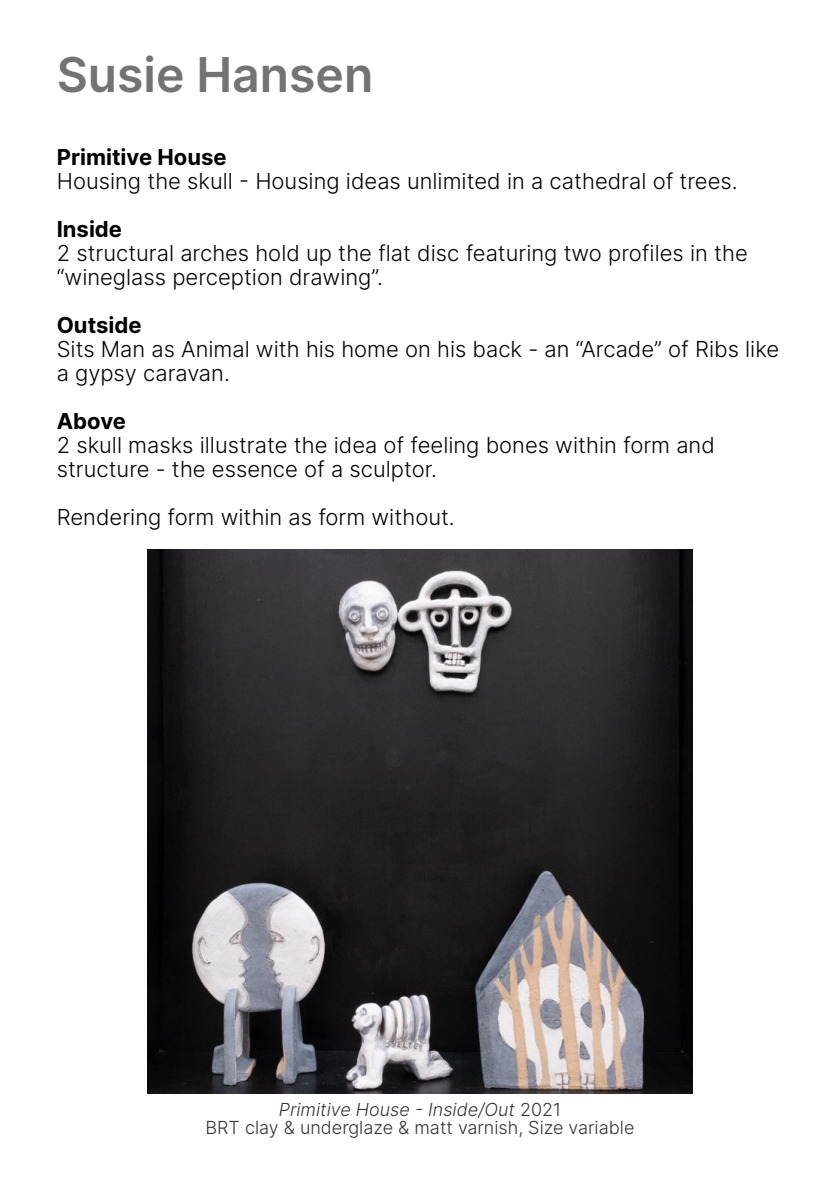
<style>
.page{position:relative;width:840px;height:1191px;background:#fff}
.page>*{position:absolute;margin:0;border:0;box-sizing:border-box;transform-origin:0 0}
.t1{font:600 48px "Inter";color:#737373}
.t2{font:300 22px/24px "Inter";color:#000}
.t3{font:700 22px "Inter";color:#000}
.t4{font:300 18px/18px "Inter";color:#333;text-align:center}
.s1{font-style:italic}
</style>
<div class="page">
<img style="left:148px;top:550px;width:543px;height:543px">
<h1 class="t1" style="left:57px;top:45px;width:318px">Susie Hansen</h1>
<p class="t3" style="left:57px;top:144px;width:171px">Primitive House</p>
<p class="t2" style="left:57px;top:169px;width:682px">Housing the skull - Housing ideas unlimited in a cathedral of trees.</p>
<p class="t3" style="left:57px;top:216px;width:67px">Inside</p>
<p class="t2" style="left:57px;top:241px;width:692px">2 structural arches hold up the flat disc featuring two profiles in the “wineglass perception drawing”.</p>
<p class="t3" style="left:57px;top:312px;width:86px">Outside</p>
<p class="t2" style="left:57px;top:337px;width:723px">Sits Man as Animal with his home on his back - an “Arcade” of Ribs like a gypsy caravan.</p>
<p class="t3" style="left:57px;top:408px;width:71px">Above</p>
<p class="t2" style="left:57px;top:433px;width:659px">2 skull masks illustrate the idea of feeling bones within form and structure - the essence of a sculptor.</p>
<p class="t2" style="left:57px;top:505px;width:399px">Rendering form within as form without.</p>
<p class="t4" style="left:205px;top:1100px;width:430px"><span class="s1">Primitive House - Inside/Out</span> 2021<br>BRT clay &amp; underglaze &amp; matt varnish, Size variable</p>
</div>
